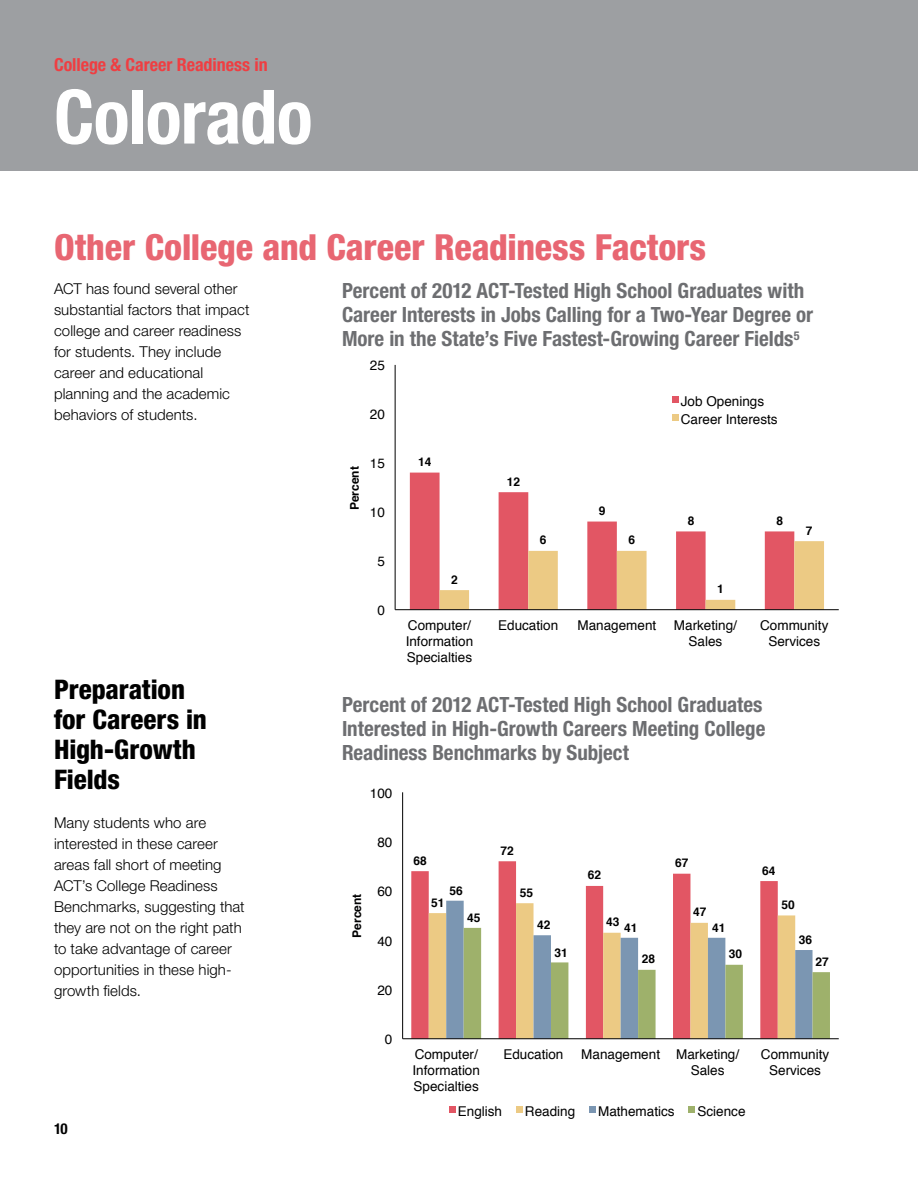
<style>
.page{position:relative;width:918px;height:1188px;background:#fff}
.page>*{position:absolute;margin:0;border:0;box-sizing:border-box;transform-origin:0 0}
.t1{font:700 condensed 75px "Helvetica Neue LT Std";letter-spacing:-.01em;color:#fff}
.t2{font:800 condensed 36px "Helvetica Neue LT Std";letter-spacing:-.005em;color:#e86672}
.t3{font:800 condensed 27px/30px "Helvetica Neue LT Std";letter-spacing:-.005em;color:#000}
.t4{font:700 condensed 21px/24px "Helvetica Neue LT Std";color:#6d6e71}
.t5{font:700 condensed 18px "Helvetica Neue LT Std";letter-spacing:-.005em;color:#ef3e42}
.t6{font:300 15px/21px "Helvetica Neue LT Std";letter-spacing:.005em;color:#000}
.t7{font:700 condensed 15px "Helvetica Neue LT Std";color:#000}
.t8{font:13.5px/16.2px "Helvetica";color:#000001}
.t9{font:700 12px "Helvetica";color:#000001}
</style>
<div class="page">
<div style="left:0;top:0;width:918px;height:171px;background:#9d9fa2"></div>
<svg style="left:410px;top:473px;width:384px;height:136px"></svg>
<svg style="left:440px;top:541px;width:384px;height:68px"></svg>
<hr style="left:395px;top:365px;width:1px;height:245px;background:#000001">
<hr style="left:395px;top:609px;width:444px;height:1px;background:#000001">
<div style="left:672px;top:396px;width:6px;height:7px;background:#e25664"></div>
<svg style="left:672px;top:414px;width:6px;height:6px"></svg>
<svg style="left:411px;top:861px;width:367px;height:177px"></svg>
<svg style="left:429px;top:903px;width:17px;height:135px;fill:#ecca84"></svg>
<svg style="left:446px;top:901px;width:350px;height:137px"></svg>
<svg style="left:464px;top:928px;width:366px;height:110px"></svg>
<hr style="left:402px;top:792px;width:1px;height:247px;background:#000001">
<hr style="left:403px;top:1038px;width:436px;height:1px;background:#000001">
<svg style="left:449px;top:1106px;width:6px;height:6px"></svg>
<svg style="left:516px;top:1106px;width:6px;height:6px"></svg>
<svg style="left:589px;top:1106px;width:6px;height:6px"></svg>
<svg style="left:689px;top:1106px;width:6px;height:6px"></svg>
<p class="t5" style="left:54px;top:54px;width:215px">College &amp; Career Readiness in</p>
<h1 class="t1" style="left:54px;top:71px;width:260px">Colorado</h1>
<h2 class="t2" style="left:54px;top:225px;width:654px">Other College and Career Readiness Factors</h2>
<p class="t6" style="left:54px;top:278px;width:197px">ACT has found several other substantial factors that impact college and career readiness for students. They include career and educational planning and the academic behaviors of students.</p>
<h3 class="t3" style="left:54px;top:674px;width:155px">Preparation for Careers in<br>High-Growth<br>Fields</h3>
<p class="t6" style="left:54px;top:812px;width:192px">Many students who are interested in these career areas fall short of meeting<br>ACT’s College Readiness<br>Benchmarks, suggesting that they are not on the right path to take advantage of career opportunities in these high&shy;growth fields.</p>
<p class="t7" style="left:54px;top:1120px;width:15px">10</p>
<h3 class="t4" style="left:342px;top:279px;width:473px">Percent of 2012 ACT-Tested High School Graduates with<br>Career Interests in Jobs Calling for a Two-Year Degree or<br>More in the State’s Five Fastest-Growing Career Fields<sup>5</sup></h3>
<p class="t8" style="left:370px;top:357px;width:17px">25</p>
<p class="t8" style="left:370px;top:406px;width:17px">20</p>
<p class="t9" style="left:347px;top:510px;width:46px;rotate:-90deg">Percent</p>
<p class="t8" style="left:370px;top:455px;width:17px">15</p>
<p class="t8" style="left:370px;top:504px;width:17px">10</p>
<p class="t8" style="left:377px;top:553px;width:9px">5</p>
<p class="t8" style="left:377px;top:602px;width:9px">0</p>
<p class="t9" style="left:418px;top:454px;width:15px">14</p>
<p class="t9" style="left:451px;top:572px;width:8px">2</p>
<p class="t9" style="left:507px;top:474px;width:15px">12</p>
<p class="t9" style="left:599px;top:503px;width:8px">9</p>
<p class="t9" style="left:540px;top:533px;width:8px">6</p>
<p class="t9" style="left:629px;top:533px;width:8px">6</p>
<p class="t8" style="left:681px;top:392px;width:98px;line-height:17.9px">Job Openings<br>Career Interests</p>
<p class="t9" style="left:688px;top:513px;width:8px">8</p>
<p class="t9" style="left:776px;top:513px;width:8px">8</p>
<p class="t9" style="left:717px;top:582px;width:8px">1</p>
<p class="t9" style="left:806px;top:523px;width:8px">7</p>
<p class="t8" style="left:406px;top:617px;width:69px">Computer/<br>Information<br>Specialties</p>
<p class="t8" style="left:498px;top:617px;width:62px">Education</p>
<p class="t8" style="left:578px;top:617px;width:80px">Management</p>
<p class="t8" style="left:674px;top:617px;width:65px;line-height:15.8px;text-align:center">Marketing/<br>Sales</p>
<p class="t8" style="left:760px;top:617px;width:70px;line-height:15.8px;text-align:center">Community<br>Services</p>
<h3 class="t4" style="left:342px;top:692px;width:425px">Percent of 2012 ACT-Tested High School Graduates<br>Interested in High-Growth Careers Meeting College<br>Readiness Benchmarks by Subject</h3>
<p class="t8" style="left:370px;top:785px;width:24px">100</p>
<p class="t9" style="left:349px;top:938px;width:46px;rotate:-90deg">Percent</p>
<p class="t8" style="left:377px;top:834px;width:17px">80</p>
<p class="t8" style="left:377px;top:883px;width:17px">60</p>
<p class="t8" style="left:377px;top:932px;width:17px">40</p>
<p class="t8" style="left:377px;top:982px;width:17px">20</p>
<p class="t8" style="left:385px;top:1031px;width:9px">0</p>
<p class="t9" style="left:413px;top:853px;width:15px">68</p>
<p class="t9" style="left:501px;top:843px;width:15px">72</p>
<p class="t9" style="left:588px;top:868px;width:15px">62</p>
<p class="t9" style="left:675px;top:855px;width:15px">67</p>
<p class="t9" style="left:762px;top:863px;width:15px">64</p>
<p class="t9" style="left:449px;top:883px;width:15px">56</p>
<p class="t9" style="left:431px;top:895px;width:15px">51</p>
<p class="t9" style="left:467px;top:910px;width:15px">45</p>
<p class="t9" style="left:520px;top:885px;width:15px">55</p>
<p class="t9" style="left:693px;top:905px;width:15px">47</p>
<p class="t9" style="left:606px;top:914px;width:15px">43</p>
<p class="t9" style="left:537px;top:918px;width:15px">42</p>
<p class="t9" style="left:624px;top:920px;width:15px">41</p>
<p class="t9" style="left:712px;top:920px;width:15px">41</p>
<p class="t9" style="left:782px;top:897px;width:15px">50</p>
<p class="t9" style="left:799px;top:932px;width:15px">36</p>
<p class="t9" style="left:554px;top:945px;width:15px">31</p>
<p class="t9" style="left:642px;top:951px;width:15px">28</p>
<p class="t9" style="left:729px;top:946px;width:15px">30</p>
<p class="t9" style="left:815px;top:955px;width:15px">27</p>
<p class="t8" style="left:412px;top:1046px;width:69px">Computer/<br>Information<br>Specialties</p>
<p class="t8" style="left:503px;top:1046px;width:62px">Education</p>
<p class="t8" style="left:691px;top:1046px;width:50px;line-height:15.8px;text-indent:-110px">Management Marketing/<br>Sales</p>
<p class="t8" style="left:761px;top:1046px;width:70px;line-height:15.8px;text-align:center">Community<br>Services</p>
<p class="t8" style="left:458px;top:1103px;width:46px">English</p>
<p class="t8" style="left:525px;top:1103px;width:52px">Reading</p>
<p class="t8" style="left:598px;top:1103px;width:78px">Mathematics</p>
<p class="t8" style="left:698px;top:1103px;width:50px">Science</p>
</div>
